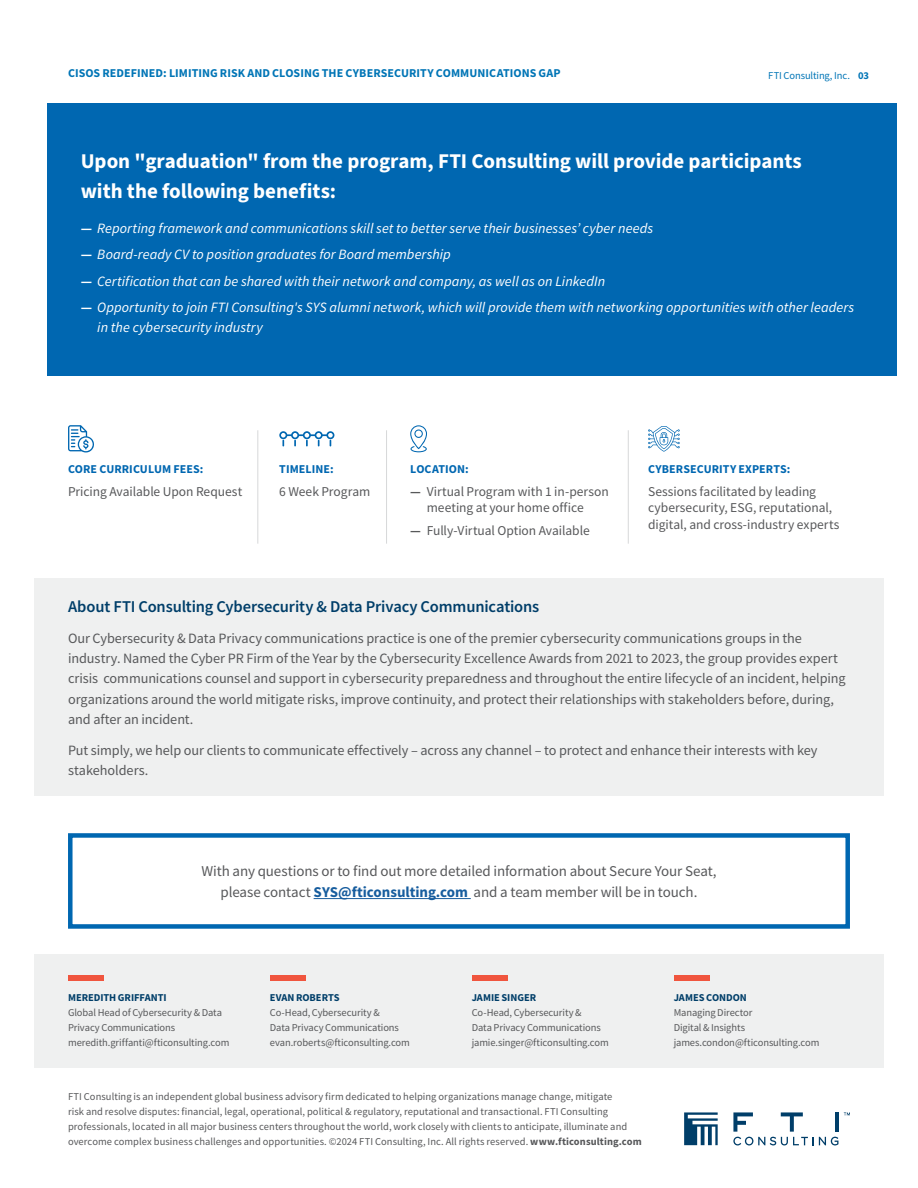
<style>
.page{position:relative;width:918px;height:1188px;background:#fff}
.page>*{position:absolute;margin:0;border:0;box-sizing:border-box;transform-origin:0 0}
.Subtitle{font:700 21px/30px "Source Sans 3";color:#fff}
.Subhead{font:600 16.5px "Source Sans Pro";letter-spacing:-.01em;color:#003e69}
.Body_Copy{font:15px/21px "Source Sans Pro";letter-spacing:-.005em;color:#57585a;text-align:center}
.Body_Copy-2{font:14.25px/20.2px "Source Sans Pro";letter-spacing:-.005em;color:#57585a}
.t1{font:italic 14.25px/20.2px "Source Sans Pro";letter-spacing:.005em;color:#fff}
.Body_Copy-3{font:13.5px/16.5px "Source Sans Pro";letter-spacing:-.005em;color:#57585a}
.t2{font:700 12px "Source Sans Pro";letter-spacing:.005em;color:#0075b6}
.t3{font:700 12px "Source Sans Pro";letter-spacing:.005em;color:#0067b1}
.Bio_details{font:10.5px/15px "Source Sans Pro";color:#57585a}
.Bio_Name{font:700 10.5px "Source Sans Pro";letter-spacing:-.005em;color:#003e69}
.t4{font:10.5px "Source Sans Pro";letter-spacing:-.01em;color:#0075b6}
.s1{font-weight:700}
.s2{font-weight:700;font-style:normal}
.s3{font-weight:700;color:#175d9e}
</style>
<div class="page">
<svg style="left:684px;top:1112px;width:34px;height:33px"></svg>
<svg style="left:844px;top:1112px;width:6px;height:3px"></svg>
<hr style="left:835px;top:1112px;width:4px;height:20px;background:#003e69">
<svg style="left:733px;top:1112px;width:105px;height:33px"></svg>
<div style="left:34px;top:954px;width:850px;height:114px;background:#eff0f0"></div>
<div style="left:34px;top:578px;width:850px;height:218px;background:#eff0f0"></div>
<div style="left:68px;top:976px;width:36px;height:5px;background:#f0553e"></div>
<div style="left:472px;top:976px;width:36px;height:5px;background:#f0553e"></div>
<div style="left:270px;top:976px;width:36px;height:5px;background:#f0553e"></div>
<div style="left:674px;top:976px;width:36px;height:5px;background:#f0553e"></div>
<hr style="left:314px;top:898px;width:157px;height:1px;background:#175d9e">
<div style="left:68px;top:833px;width:782px;height:96px;border:4px solid #0067b1"></div>
<svg style="left:68px;top:425px;width:26px;height:28px"></svg>
<svg style="left:279px;top:431px;width:55px;height:15px"></svg>
<svg style="left:410px;top:425px;width:17px;height:27px"></svg>
<svg style="left:648px;top:426px;width:32px;height:26px"></svg>
<hr style="left:257px;top:430px;width:1px;height:114px;background:#d7d8d9">
<hr style="left:386px;top:430px;width:1px;height:114px;background:#d7d8d9">
<hr style="left:628px;top:430px;width:1px;height:114px;background:#d7d8d9">
<div style="left:47px;top:104px;width:850px;height:272px;background:#0067b1"></div>
<p class="t2" style="left:68px;top:65px;width:494px">CISOS REDEFINED: LIMITING RISK AND CLOSING THE CYBERSECURITY COMMUNICATIONS GAP</p>
<p class="t4" style="left:768px;top:69px;width:102px">FTI Consulting, Inc. <span class="s1">03</span></p>
<p class="Subtitle" style="left:81px;top:146px;width:723px">Upon "graduation" from the program, FTI Consulting will provide participants with the following benefits:</p>
<p class="t1" style="left:81px;top:218px;width:574px"><span class="s2">—</span> Reporting framework and communications skill set to better serve their businesses’ cyber needs</p>
<p class="t1" style="left:81px;top:244px;width:372px"><span class="s2">—</span> Board-ready CV to position graduates for Board membership</p>
<p class="t1" style="left:81px;top:271px;width:526px"><span class="s2">—</span> Certification that can be shared with their network and company, as well as on LinkedIn</p>
<p class="t1" style="left:97px;top:297px;width:758px;text-indent:-16px"><span class="s2">—</span> Opportunity to join FTI Consulting's SYS alumni network, which will provide them with networking opportunities with other leaders in the cybersecurity industry</p>
<p class="t3" style="left:68px;top:461px;width:137px">CORE CURRICULUM FEES:</p>
<p class="Body_Copy-3" style="left:68px;top:483px;width:176px">Pricing Available Upon Request</p>
<p class="t3" style="left:279px;top:461px;width:56px">TIMELINE:</p>
<p class="Body_Copy-3" style="left:279px;top:483px;width:93px">6 Week Program</p>
<p class="t3" style="left:410px;top:461px;width:60px">LOCATION:</p>
<p class="Body_Copy-3" style="left:427px;top:483px;width:184px;text-indent:-16px"><span class="s1">—</span> Virtual Program with 1 in-person meeting at your home office</p>
<p class="Body_Copy-3" style="left:410px;top:522px;width:181px"><span class="s1">—</span> Fully-Virtual Option Available</p>
<p class="t3" style="left:648px;top:461px;width:144px">CYBERSECURITY EXPERTS:</p>
<p class="Body_Copy-3" style="left:648px;top:483px;width:193px">Sessions facilitated by leading cybersecurity, ESG, reputational, digital, and cross-industry experts</p>
<p class="Subhead" style="left:68px;top:596px;width:473px">About FTI Consulting Cybersecurity &amp; Data Privacy Communications</p>
<p class="Body_Copy-2" style="left:68px;top:628px;width:779px">Our Cybersecurity &amp; Data Privacy communications practice is one of the premier cybersecurity communications groups in the industry. Named the Cyber PR Firm of the Year by the Cybersecurity Excellence Awards from 2021 to 2023, the group provides expert crisis communications counsel and support in cybersecurity preparedness and throughout the entire lifecycle of an incident, helping organizations around the world mitigate risks, improve continuity, and protect their relationships with stakeholders before, during, and after an incident.</p>
<p class="Body_Copy-2" style="left:68px;top:740px;width:751px">Put simply, we help our clients to communicate effectively – across any channel – to protect and enhance their interests with key stakeholders.</p>
<p class="Body_Copy" style="left:201px;top:861px;width:517px">With any questions or to find out more detailed information about Secure Your Seat, please contact <span class="s3">SYS@fticonsulting.com</span> and a team member will be in touch.</p>
<p class="Bio_Name" style="left:68px;top:990px;width:100px">MEREDITH GRIFFANTI</p>
<p class="Bio_details" style="left:68px;top:1004px;width:155px">Global Head of Cybersecurity &amp; Data<br>Privacy Communications</p>
<p class="Bio_details" style="left:68px;top:1034px;width:163px">meredith.griffanti@fticonsulting.com</p>
<p class="Bio_Name" style="left:270px;top:990px;width:71px">EVAN ROBERTS</p>
<p class="Bio_details" style="left:270px;top:1004px;width:131px">Co-Head, Cybersecurity &amp;<br>Data Privacy Communications</p>
<p class="Bio_details" style="left:270px;top:1034px;width:142px">evan.roberts@fticonsulting.com</p>
<p class="Bio_Name" style="left:472px;top:990px;width:66px">JAMIE SINGER</p>
<p class="Bio_details" style="left:472px;top:1004px;width:131px">Co-Head, Cybersecurity &amp;<br>Data Privacy Communications</p>
<p class="Bio_details" style="left:472px;top:1034px;width:139px">jamie.singer@fticonsulting.com</p>
<p class="Bio_details" style="left:68px;top:1089px;width:575px">FTI Consulting is an independent global business advisory firm dedicated to helping organizations manage change, mitigate<br>risk and resolve disputes: financial, legal, operational, political &amp; regulatory, reputational and transactional. FTI Consulting professionals, located in all major business centers throughout the world, work closely with clients to anticipate, illuminate and overcome complex business challenges and opportunities. ©2024 FTI Consulting, Inc. All rights reserved. <span class="s1">www.fticonsulting.com</span></p>
<p class="Bio_Name" style="left:674px;top:990px;width:75px">JAMES CONDON</p>
<p class="Bio_details" style="left:674px;top:1004px;width:80px">Managing Director</p>
<p class="Bio_details" style="left:674px;top:1019px;width:73px">Digital &amp; Insights</p>
<p class="Bio_details" style="left:674px;top:1034px;width:147px">james.condon@fticonsulting.com</p>
</div>
